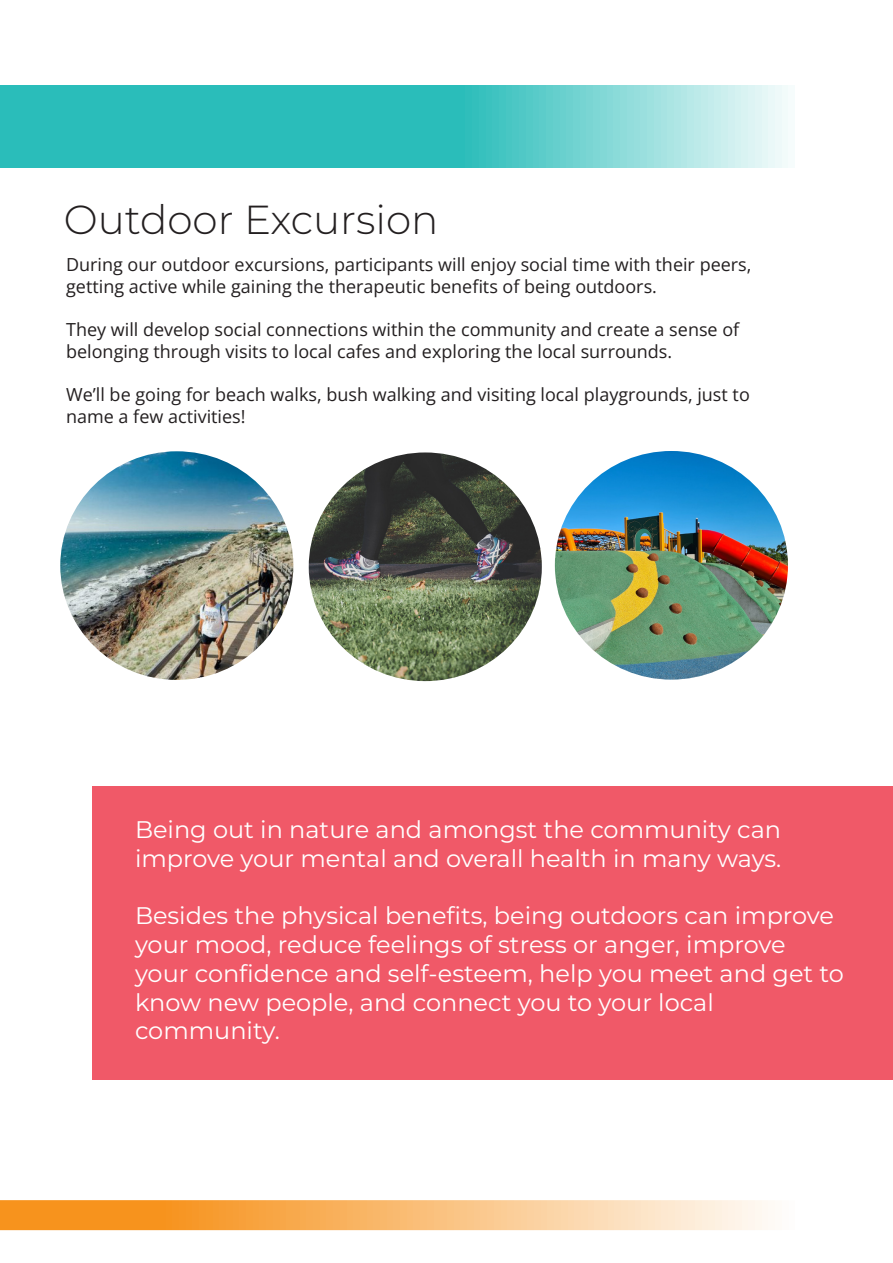
<style>
.page{position:relative;width:893px;height:1263px;background:#fff}
.page>*{position:absolute;margin:0;border:0;box-sizing:border-box;transform-origin:0 0}
.t1{font:100 40.5px "Montserrat";color:#231f20}
.Body_01{font:100 24px/28.8px "Montserrat";color:#fff}
.Body_01-2{font:18px/21.6px "Open Sans";color:#231f20}
</style>
<div class="page">
<svg style="left:0;top:1200px;width:768px;height:30px;background:#f9bb72"></svg>
<svg style="left:0;top:86px;width:788px;height:82px;background:#53c9c7"></svg>
<img style="left:60px;top:451px;width:233px;height:229px">
<img style="left:309px;top:452px;width:233px;height:229px">
<img style="left:555px;top:451px;width:233px;height:229px">
<div style="left:93px;top:786px;width:800px;height:294px;background:#f05968"></div>
<p class="t1" style="left:64px;top:192px;width:376px">Outdoor Excursion</p>
<p class="Body_01-2" style="left:66px;top:254px;width:687px">During our outdoor excursions, participants will enjoy social time with their peers, getting active while gaining the therapeutic benefits of being outdoors.</p>
<p class="Body_01-2" style="left:66px;top:318px;width:675px">They will develop social connections within the community and create a sense of belonging through visits to local cafes and exploring the local surrounds.</p>
<p class="Body_01-2" style="left:66px;top:383px;width:685px">We’ll be going for beach walks, bush walking and visiting local playgrounds, just to name a few activities!</p>
<p class="Body_01" style="left:135px;top:814px;width:648px">Being out in nature and amongst the community can improve your mental and overall health in many ways.</p>
<p class="Body_01" style="left:135px;top:901px;width:710px">Besides the physical benefits, being outdoors can improve your mood, reduce feelings of stress or anger, improve your confidence and self-esteem, help you meet and get to know new people, and connect you to your local community.</p>
</div>
